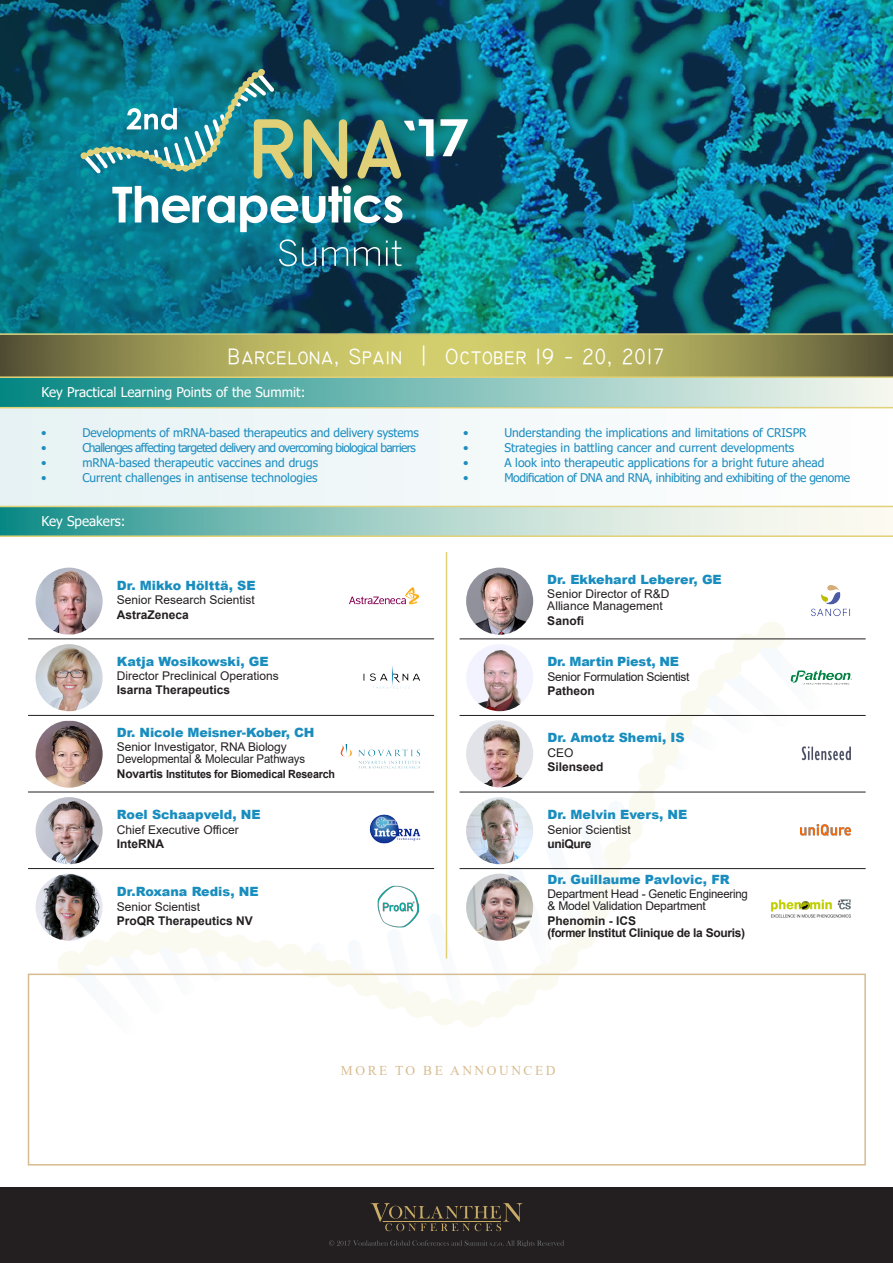
<style>
.page{position:relative;width:893px;height:1263px;background:#fff}
.page>*{position:absolute;margin:0;border:0;box-sizing:border-box;transform-origin:0 0}
.t1{font:22.5px "Technic";color:#fff}
.t2{font:13.5px "Tahoma";color:#fff}
.t3{font:13.5px "Times New Roman";letter-spacing:.185em;color:#d7bd90}
.t4{font:900 12.75px "Arial";color:#198dbe}
.t5{font:900 12.75px "Arial";letter-spacing:-.02em;color:#198dbe}
.t6{font:12px "Tahoma";color:#1d8dbf}
.t7{font:12px/12px "Arial";letter-spacing:-.01em;color:#231f20}
.t8{font:700 12px "Arial";color:#231f20}
.t9{font:12px "Tahoma";letter-spacing:-.06em;color:#1d8dbf}
.t10{font:12px "Tahoma";letter-spacing:-.03em;color:#1d8dbf}
.t11{font:700 12px/12px "Arial";letter-spacing:-.025em;color:#231f20}
.t12{font:700 12px "Arial";letter-spacing:-.03em;color:#231f20}
.t13{font:700 11.25px "Arial";letter-spacing:-.02em;color:#231f20;scale:.95 1}
.s1{font-size:12px}
</style>
<div class="page">
<div style="left:28px;top:973px;width:838px;height:192px;background:#fff;border:2px solid #d6bc90"></div>
<svg style="left:56px;top:620px;width:731px;height:407px"></svg>
<hr style="left:460px;top:868px;width:406px;height:1px;background:#231f20">
<hr style="left:460px;top:792px;width:406px;height:1px;background:#231f20">
<hr style="left:460px;top:715px;width:406px;height:1px;background:#231f20">
<hr style="left:460px;top:638px;width:406px;height:1px;background:#231f20">
<hr style="left:28px;top:868px;width:406px;height:1px;background:#231f20">
<hr style="left:28px;top:792px;width:406px;height:1px;background:#231f20">
<hr style="left:28px;top:715px;width:406px;height:1px;background:#231f20">
<hr style="left:28px;top:638px;width:406px;height:1px;background:#231f20">
<img style="left:466px;top:874px;width:67px;height:67px;border-radius:34px">
<img style="left:771px;top:898px;width:80px;height:20px">
<img style="left:466px;top:797px;width:67px;height:67px;border-radius:34px">
<img style="left:801px;top:824px;width:50px;height:11px">
<img style="left:801px;top:747px;width:50px;height:13px">
<img style="left:466px;top:720px;width:67px;height:67px;border-radius:34px">
<img style="left:466px;top:644px;width:67px;height:67px;border-radius:34px">
<img style="left:785px;top:663px;width:67px;height:30px">
<img style="left:466px;top:568px;width:67px;height:67px;border-radius:34px">
<img style="left:811px;top:585px;width:39px;height:32px">
<img style="left:36px;top:874px;width:67px;height:67px;border-radius:34px">
<img style="left:378px;top:886px;width:41px;height:41px">
<img style="left:36px;top:797px;width:67px;height:67px;border-radius:34px">
<img style="left:370px;top:814px;width:50px;height:29px">
<img style="left:36px;top:721px;width:67px;height:67px">
<img style="left:340px;top:743px;width:81px;height:28px">
<img style="left:36px;top:644px;width:67px;height:67px;border-radius:34px">
<img style="left:356px;top:645px;width:70px;height:63px">
<img style="left:36px;top:568px;width:67px;height:66px">
<svg style="left:349px;top:587px;width:70px;height:17px"></svg>
<hr style="left:446px;top:552px;width:1px;height:406px;background:#e2d076">
<div style="left:0;top:406px;width:893px;height:99px;background:#f2f8f9"></div>
<svg style="left:0;top:335px;width:893px;height:41px;background:#a4a058"></svg>
<div style="left:0;top:377px;width:893px;height:31px;background:linear-gradient(to right,#088884,#fbf9f0)"></div>
<hr style="left:0;top:407px;width:893px;height:1px;background:#e1d178">
<hr style="left:0;top:376px;width:893px;height:2px;background:#e1d178">
<svg style="left:0;top:507px;width:893px;height:28px;background:#a5d0c8"></svg>
<hr style="left:0;top:506px;width:893px;height:1px;background:#e1d178">
<hr style="left:0;top:535px;width:893px;height:2px;background:#e1d178">
<div style="left:0;top:1188px;width:893px;height:75px;background:#231f20"></div>
<svg style="left:329px;top:1240px;width:235px;height:7px"></svg>
<svg style="left:370px;top:1203px;width:153px;height:28px"></svg>
<img style="left:0;top:0;width:893px;height:333px">
<hr style="left:0;top:333px;width:893px;height:2px;background:#e1d178">
<svg style="left:112px;top:185px;width:290px;height:47px"></svg>
<svg style="left:279px;top:239px;width:37px;height:27px"></svg>
<svg style="left:322px;top:247px;width:26px;height:19px"></svg>
<svg style="left:354px;top:247px;width:26px;height:19px"></svg>
<svg style="left:386px;top:241px;width:15px;height:25px"></svg>
<svg style="left:304px;top:119px;width:43px;height:60px;background:#78a17c"></svg>
<svg style="left:357px;top:119px;width:111px;height:60px;background:#4b7879"></svg>
<svg style="left:80px;top:68px;width:214px;height:111px;background:#2f8b92"></svg>
<h1 class="t1" style="left:228px;top:343px;width:439px">Barcelona, Spain | October 19 - 20, 2017</h1>
<p class="t2" style="left:42px;top:383px;width:265px">Key Practical Learning Points of the Summit:</p>
<p class="t6" style="left:41px;top:424px;width:7px">•</p>
<p class="t6" style="left:82px;top:424px;width:338px">Developments of mRNA-based therapeutics and delivery systems</p>
<p class="t6" style="left:41px;top:439px;width:7px">•</p>
<p class="t9" style="left:82px;top:439px;width:335px">Challenges affecting targeted delivery and overcoming biological barriers</p>
<p class="t6" style="left:41px;top:454px;width:7px">•</p>
<p class="t6" style="left:82px;top:454px;width:237px">mRNA-based therapeutic vaccines and drugs</p>
<p class="t6" style="left:41px;top:469px;width:7px">•</p>
<p class="t6" style="left:82px;top:469px;width:237px">Current challenges in antisense technologies</p>
<p class="t2" style="left:42px;top:512px;width:86px">Key Speakers:</p>
<p class="t4" style="left:117px;top:576px;width:140px">Dr. Mikko Hölttä, SE</p>
<p class="t7" style="left:117px;top:594px;width:140px">Senior Research Scientist</p>
<p class="t8" style="left:117px;top:606px;width:74px">AstraZeneca</p>
<p class="t4" style="left:117px;top:652px;width:153px">Katja Wosikowski, GE</p>
<p class="t7" style="left:117px;top:670px;width:164px">Director Preclinical Operations</p>
<p class="t8" style="left:117px;top:682px;width:115px">Isarna Therapeutics</p>
<p class="t4" style="left:117px;top:723px;width:199px">Dr. Nicole Meisner-Kober, CH</p>
<p class="t7" style="left:117px;top:741px;width:190px">Senior Investigator, RNA Biology<br>Developmental &amp; Molecular Pathways</p>
<p class="t13" style="left:117px;top:766px;width:231px"><span class="s1">Novartis</span> Institutes for Biomedical Research</p>
<p class="t4" style="left:117px;top:805px;width:145px">Roel Schaapveld, NE</p>
<p class="t7" style="left:117px;top:823px;width:123px">Chief Executive Officer</p>
<p class="t8" style="left:117px;top:835px;width:49px">InteRNA</p>
<p class="t4" style="left:117px;top:882px;width:143px">Dr.Roxana Redis, NE</p>
<p class="t7" style="left:117px;top:900px;width:85px">Senior Scientist</p>
<p class="t8" style="left:117px;top:912px;width:138px">ProQR Therapeutics NV</p>
<p class="t6" style="left:463px;top:424px;width:7px">•</p>
<p class="t6" style="left:504px;top:424px;width:304px">Understanding the implications and limitations of CRISPR</p>
<p class="t6" style="left:463px;top:439px;width:7px">•</p>
<p class="t6" style="left:504px;top:439px;width:291px">Strategies in battling cancer and current developments</p>
<p class="t6" style="left:463px;top:454px;width:7px">•</p>
<p class="t6" style="left:504px;top:454px;width:322px">A look into therapeutic applications for a bright future ahead</p>
<p class="t6" style="left:463px;top:469px;width:7px">•</p>
<p class="t10" style="left:504px;top:469px;width:347px">Modification of DNA and RNA, inhibiting and exhibiting of the genome</p>
<p class="t4" style="left:547px;top:570px;width:176px">Dr. Ekkehard Leberer, GE</p>
<p class="t7" style="left:547px;top:588px;width:124px">Senior Director of R&amp;D<br>Alliance Management</p>
<p class="t8" style="left:547px;top:612px;width:38px">Sanofi</p>
<p class="t5" style="left:547px;top:652px;width:133px">Dr. Martin Piest, NE</p>
<p class="t7" style="left:547px;top:670px;width:143px">Senior Formulation Scientist</p>
<p class="t8" style="left:547px;top:682px;width:49px">Patheon</p>
<p class="t4" style="left:547px;top:729px;width:139px">Dr. Amotz Shemi, IS</p>
<p class="t7" style="left:547px;top:746px;width:28px">CEO</p>
<p class="t8" style="left:547px;top:759px;width:58px">Silenseed</p>
<p class="t4" style="left:547px;top:805px;width:141px">Dr. Melvin Evers, NE</p>
<p class="t7" style="left:547px;top:823px;width:85px">Senior Scientist</p>
<p class="t12" style="left:547px;top:835px;width:45px">uniQure</p>
<p class="t4" style="left:547px;top:870px;width:184px">Dr. Guillaume Pavlovic, FR</p>
<p class="t7" style="left:547px;top:888px;width:202px">Department Head - Genetic Engineering &amp; Model Validation Department</p>
<p class="t11" style="left:547px;top:914px;width:199px">Phenomin - ICS<br>(former Institut Clinique de la Souris)</p>
<p class="t3" style="left:341px;top:1061px;width:216px">MORE TO BE ANNOUNCED</p>
</div>
